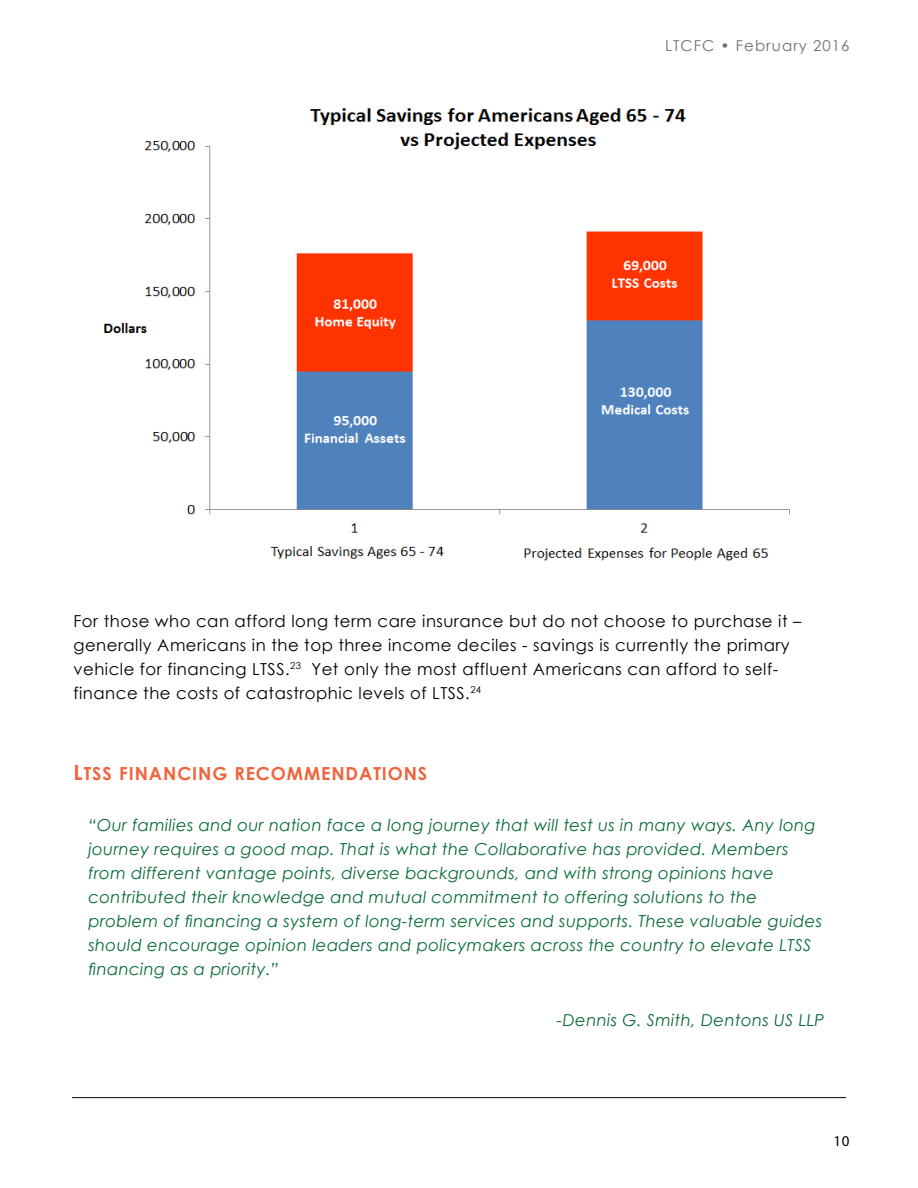
<style>
.page{position:relative;width:918px;height:1188px;background:#fff}
.page>*{position:absolute;margin:0;border:0;box-sizing:border-box;transform-origin:0 0}
.t1{font:700 18px "Century Gothic";letter-spacing:.05em;color:#ef643c}
.t2{font:italic 16.5px/24px "Century Gothic";letter-spacing:.02em;color:#076a37}
.t3{font:16.5px/24px "Century Gothic";letter-spacing:.03em;color:#000}
.t4{font:15px "Century Gothic";letter-spacing:.07em;color:#6d6e71}
.t5{font:15px "Myriad Pro";color:#000}
.s1{font-size:21px}
</style>
<div class="page">
<hr style="left:72px;top:1097px;width:774px;height:1px;background:#000">
<img style="left:103px;top:108px;width:687px;height:453px">
<p class="t4" style="left:665px;top:35px;width:186px">LTCFC • February 2016</p>
<p class="t3" style="left:74px;top:609px;width:729px">For those who can afford long term care insurance but do not choose to purchase it – generally Americans in the top three income deciles - savings is currently the primary vehicle for financing LTSS.<sup>23</sup> Yet only the most affluent Americans can afford to self&shy;finance the costs of catastrophic levels of LTSS.<sup>24</sup></p>
<p class="t1" style="left:74px;top:760px;width:355px"><span class="s1">L</span>TSS FINANCING RECOMMENDATIONS</p>
<p class="t2" style="left:88px;top:813px;width:735px">“Our families and our nation face a long journey that will test us in many ways. Any long journey requires a good map. That is what the Collaborative has provided. Members from different vantage points, diverse backgrounds, and with strong opinions have contributed their knowledge and mutual commitment to offering solutions to the problem of financing a system of long-term services and supports. These valuable guides should encourage opinion leaders and policymakers across the country to elevate LTSS financing as a priority.”</p>
<p class="t2" style="left:557px;top:1008px;width:269px">-Dennis G. Smith, Dentons US LLP</p>
<p class="t5" style="left:833px;top:1132px;width:18px">10</p>
</div>
